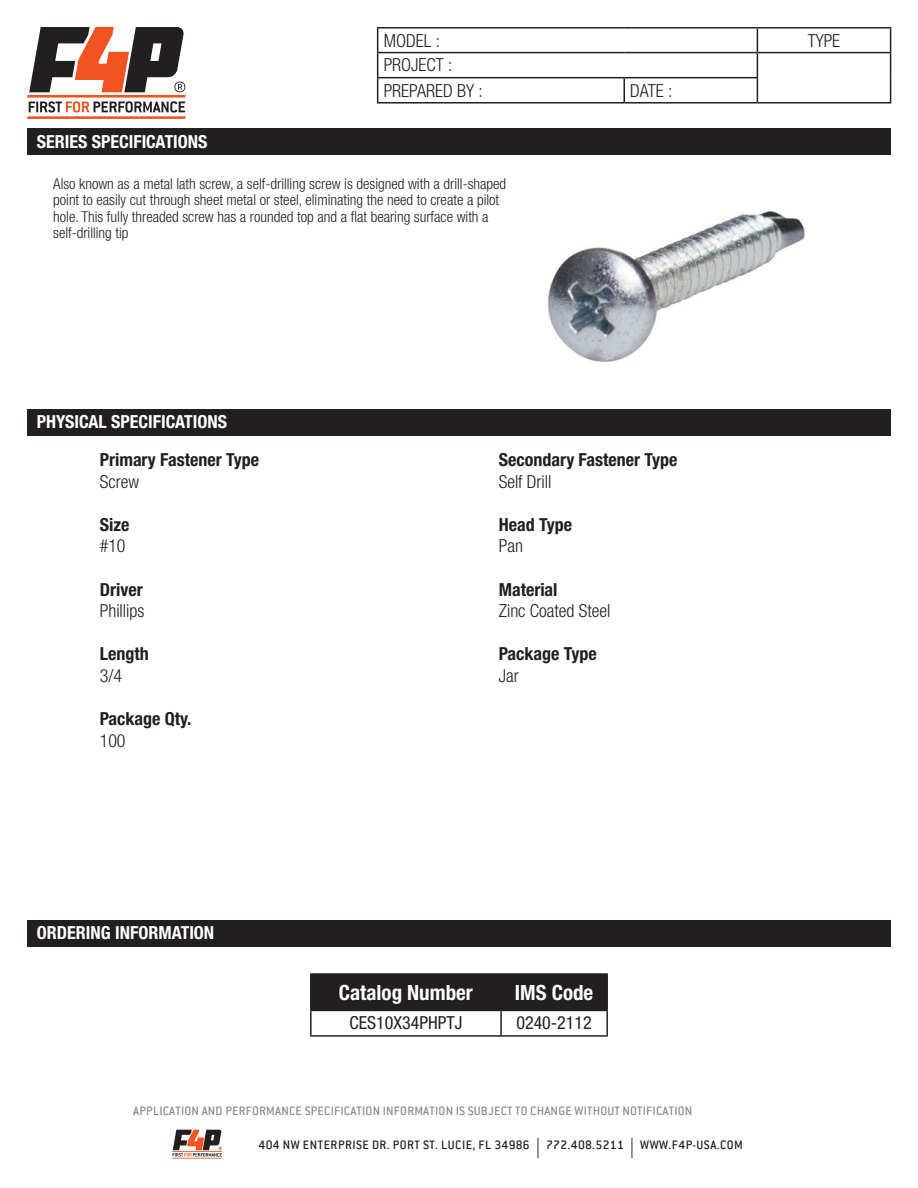
<style>
.page{position:relative;width:918px;height:1188px;background:#fff}
.page>*{position:absolute;margin:0;border:0;box-sizing:border-box;transform-origin:0 0}
.t1{font:700 condensed 21px "Helvetica Neue LT Std";color:#fff}
.t2{font:700 condensed 18px "Helvetica Neue LT Std";color:#231f20}
.t3{font:300 condensed 18px/25px "Helvetica Neue LT Std";color:#231f20}
.t4{font:700 condensed 18px "Helvetica Neue LT Std";color:#fff}
.t5{font:condensed 18px "Helvetica Neue LT Std";color:#231f20}
.t6{font:300 condensed 15px/16.5px "Helvetica Neue LT Std";color:#231f20}
.t7{font:500 13.5px "Conduit ITC";letter-spacing:.015em;color:#8b8c8e}
.t8{font:500 13.5px "Conduit ITC";letter-spacing:.035em;color:#231f20}
.s1{font-family:"Myriad Pro";font-weight:400;font-size:20.25px}
</style>
<div class="page">
<svg style="left:27px;top:27px;width:159px;height:92px"></svg>
<hr style="left:172px;top:1151px;width:50px;height:1px;background:#f15422">
<hr style="left:172px;top:1158px;width:50px;height:1px;background:#f15422">
<svg style="left:173px;top:1130px;width:49px;height:27px"></svg>
<hr style="left:377px;top:27px;width:247px;height:1px;background:#231f20">
<hr style="left:624px;top:27px;width:133px;height:1px;background:#231f20">
<hr style="left:757px;top:27px;width:134px;height:1px;background:#231f20">
<hr style="left:377px;top:52px;width:247px;height:1px;background:#231f20">
<hr style="left:624px;top:52px;width:133px;height:1px;background:#231f20">
<hr style="left:757px;top:52px;width:134px;height:1px;background:#231f20">
<hr style="left:377px;top:77px;width:247px;height:1px;background:#231f20">
<svg style="left:377px;top:28px;width:1px;height:74px"></svg>
<hr style="left:624px;top:77px;width:134px;height:1px;background:#231f20">
<hr style="left:623px;top:78px;width:2px;height:24px;background:#231f20">
<svg style="left:757px;top:28px;width:1px;height:74px"></svg>
<svg style="left:890px;top:28px;width:1px;height:74px"></svg>
<hr style="left:377px;top:102px;width:247px;height:2px;background:#231f20">
<hr style="left:624px;top:102px;width:133px;height:2px;background:#231f20">
<hr style="left:757px;top:102px;width:134px;height:2px;background:#231f20">
<div style="left:27px;top:129px;width:864px;height:26px;background:#231f20"></div>
<div style="left:27px;top:410px;width:864px;height:26px;background:#231f20"></div>
<div style="left:27px;top:921px;width:864px;height:26px;background:#231f20"></div>
<div style="left:312px;top:975px;width:294px;height:35px;background:#231f20"></div>
<hr style="left:310px;top:973px;width:191px;height:2px;background:#231f20">
<hr style="left:310px;top:975px;width:2px;height:35px;background:#231f20">
<hr style="left:501px;top:973px;width:107px;height:2px;background:#231f20">
<hr style="left:500px;top:975px;width:2px;height:35px;background:#231f20">
<hr style="left:606px;top:975px;width:2px;height:35px;background:#231f20">
<hr style="left:310px;top:1010px;width:191px;height:1px;background:#231f20">
<hr style="left:310px;top:1011px;width:2px;height:24px;background:#231f20">
<hr style="left:501px;top:1010px;width:107px;height:1px;background:#231f20">
<hr style="left:500px;top:1011px;width:2px;height:24px;background:#231f20">
<hr style="left:606px;top:1011px;width:2px;height:24px;background:#231f20">
<hr style="left:310px;top:1035px;width:191px;height:2px;background:#231f20">
<hr style="left:501px;top:1035px;width:107px;height:2px;background:#231f20">
<img style="left:548px;top:211px;width:256px;height:150px">
<p class="t4" style="left:37px;top:131px;width:172px">SERIES SPECIFICATIONS</p>
<p class="t3" style="left:384px;top:28px;width:58px">MODEL :</p>
<p class="t3" style="left:808px;top:28px;width:34px">TYPE</p>
<p class="t3" style="left:384px;top:52px;width:101px">PROJECT :<br>PREPARED BY :</p>
<p class="t3" style="left:630px;top:78px;width:44px">DATE :</p>
<p class="t6" style="left:53px;top:175px;width:455px">Also known as a metal lath screw, a self-drilling screw is designed with a drill-shaped point to easily cut through sheet metal or steel, eliminating the need to create a pilot hole. This fully threaded screw has a rounded top and a flat bearing surface with a self-drilling tip</p>
<p class="t4" style="left:37px;top:410px;width:192px">PHYSICAL SPECIFICATIONS</p>
<p class="t2" style="left:100px;top:449px;width:161px">Primary Fastener Type</p>
<p class="t3" style="left:100px;top:469px;width:41px">Screw</p>
<p class="t2" style="left:100px;top:514px;width:31px">Size</p>
<p class="t3" style="left:100px;top:533px;width:27px">#10</p>
<p class="t2" style="left:100px;top:578px;width:44px">Driver</p>
<p class="t3" style="left:100px;top:598px;width:46px">Phillips</p>
<p class="t2" style="left:100px;top:643px;width:50px">Length</p>
<p class="t3" style="left:100px;top:663px;width:24px">3/4</p>
<p class="t2" style="left:100px;top:708px;width:93px">Package Qty.</p>
<p class="t3" style="left:100px;top:728px;width:27px">100</p>
<p class="t4" style="left:37px;top:921px;width:179px">ORDERING INFORMATION</p>
<p class="t2" style="left:499px;top:449px;width:180px">Secondary Fastener Type</p>
<p class="t3" style="left:499px;top:469px;width:54px">Self Drill</p>
<p class="t2" style="left:499px;top:514px;width:75px">Head Type</p>
<p class="t3" style="left:499px;top:533px;width:26px">Pan</p>
<p class="t2" style="left:499px;top:578px;width:60px">Material</p>
<p class="t3" style="left:499px;top:598px;width:113px">Zinc Coated Steel</p>
<p class="t2" style="left:499px;top:643px;width:100px">Package Type</p>
<p class="t3" style="left:499px;top:663px;width:21px">Jar</p>
<h1 class="t1" style="left:339px;top:980px;width:136px">Catalog Number</h1>
<h1 class="t1" style="left:515px;top:980px;width:80px">IMS Code</h1>
<p class="t5" style="left:349px;top:1013px;width:114px">CES10X34PHPTJ</p>
<p class="t5" style="left:516px;top:1013px;width:77px">0240-2112</p>
<p class="t7" style="left:133px;top:1103px;width:561px">APPLICATION AND PERFORMANCE SPECIFICATION INFORMATION IS SUBJECT TO CHANGE WITHOUT NOTIFICATION</p>
<p class="t8" style="left:259px;top:1137px;width:486px">404 NW ENTERPRISE DR. PORT ST. LUCIE, FL 34986 <span class="s1">|</span> 772.408.5211 <span class="s1">|</span> WWW.F4P-USA.COM</p>
</div>
